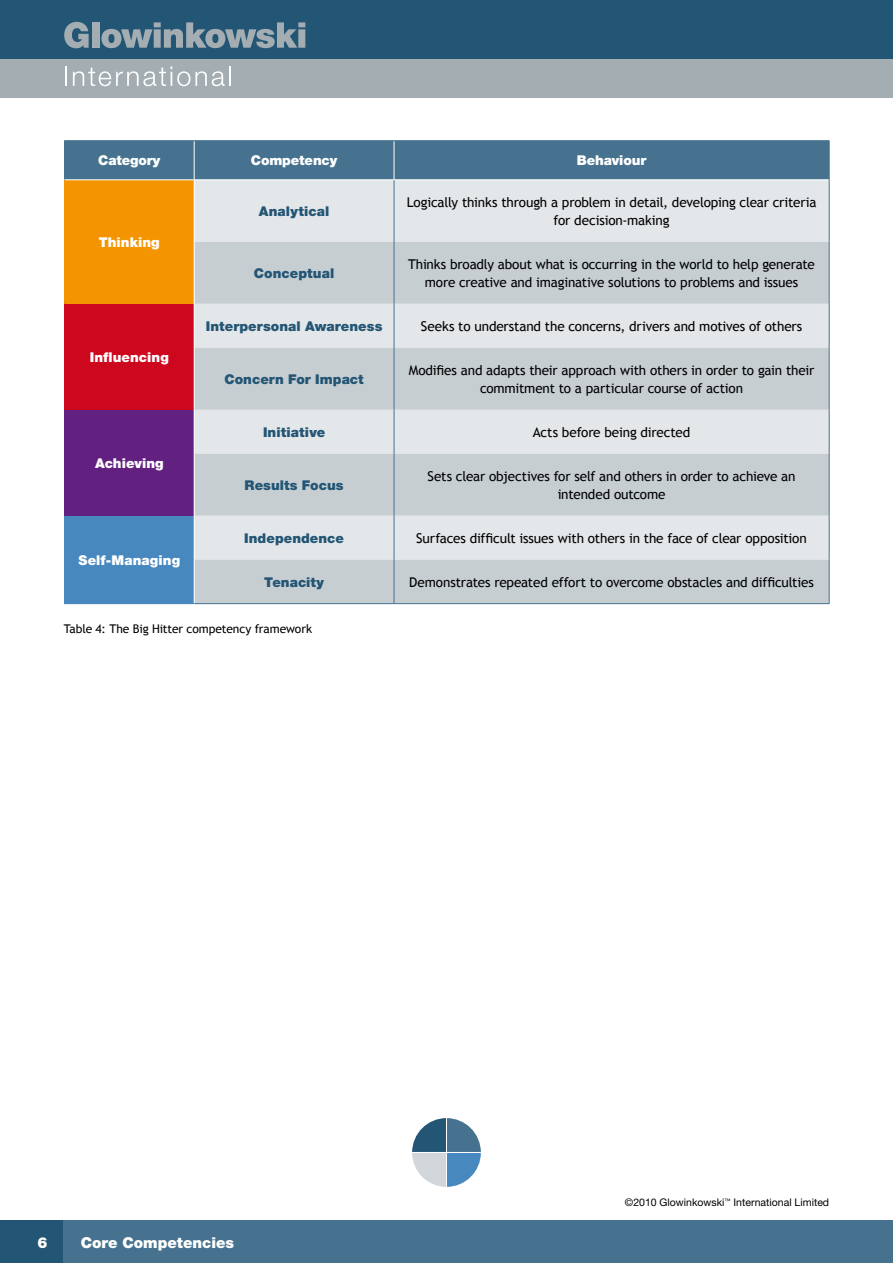
<style>
.page{position:relative;width:893px;height:1263px;background:#fff}
.page>*{position:absolute;margin:0;border:0;box-sizing:border-box;transform-origin:0 0}
.t1{font:900 15px "Helvetica Neue";color:#fff}
.t2{font:13.5px/18px "Trebuchet MS";letter-spacing:-.015em;color:#000;text-align:center}
.t3{font:900 13.5px "Helvetica Neue";letter-spacing:.005em;color:#235574}
.t4{font:900 13.5px "Helvetica Neue";color:#fff}
.t5{font:12px "Trebuchet MS";letter-spacing:-.01em;color:#000}
.t6{font:10.5px "Helvetica Neue";color:#000}
</style>
<div class="page">
<div style="left:0;top:0;width:893px;height:66px;background:#235574"></div>
<div style="left:0;top:59px;width:893px;height:39px;background:#a3adb2"></div>
<svg style="left:64px;top:22px;width:25px;height:26px"></svg>
<div style="left:92px;top:22px;width:7px;height:26px;background:#a3adb2"></div>
<svg style="left:101px;top:22px;width:204px;height:26px"></svg>
<hr style="left:65px;top:66px;width:2px;height:20px;background:#fff">
<svg style="left:73px;top:66px;width:152px;height:20px"></svg>
<hr style="left:229px;top:66px;width:2px;height:20px;background:#fff">
<div style="left:0;top:1220px;width:64px;height:43px;background:#235574"></div>
<div style="left:64px;top:1220px;width:829px;height:43px;background:#467290"></div>
<div style="left:65px;top:141px;width:764px;height:38px;background:#467290"></div>
<div style="left:65px;top:180px;width:129px;height:124px;background:#f39400"></div>
<div style="left:195px;top:180px;width:634px;height:62px;background:#e3e7e9"></div>
<svg style="left:195px;top:242px;width:634px;height:361px;background:#d1d6da"></svg>
<div style="left:65px;top:304px;width:129px;height:106px;background:#cd071e"></div>
<div style="left:65px;top:410px;width:129px;height:106px;background:#622181"></div>
<div style="left:65px;top:516px;width:129px;height:88px;background:#4788bf"></div>
<hr style="left:194px;top:141px;width:1px;height:38px;background:#fff">
<hr style="left:394px;top:141px;width:1px;height:38px;background:#fff">
<hr style="left:64px;top:516px;width:1px;height:44px;background:#4788bf">
<hr style="left:64px;top:560px;width:1px;height:43px;background:#4788bf">
<hr style="left:64px;top:603px;width:130px;height:1px;background:#4788bf">
<hr style="left:64px;top:180px;width:1px;height:62px;background:#f39400">
<hr style="left:64px;top:242px;width:1px;height:62px;background:#f39400">
<hr style="left:64px;top:304px;width:1px;height:44px;background:#cd071e">
<hr style="left:64px;top:348px;width:1px;height:62px;background:#cd071e">
<hr style="left:64px;top:410px;width:1px;height:44px;background:#622181">
<hr style="left:64px;top:454px;width:1px;height:62px;background:#622181">
<hr style="left:64px;top:140px;width:130px;height:1px;background:#467290">
<hr style="left:64px;top:141px;width:1px;height:38px;background:#467290">
<hr style="left:194px;top:140px;width:200px;height:1px;background:#467290">
<hr style="left:394px;top:140px;width:435px;height:1px;background:#467290">
<hr style="left:829px;top:141px;width:1px;height:39px;background:#467290">
<hr style="left:394px;top:180px;width:1px;height:62px;background:#467290">
<hr style="left:829px;top:180px;width:1px;height:62px;background:#467290">
<hr style="left:394px;top:242px;width:1px;height:62px;background:#467290">
<hr style="left:829px;top:242px;width:1px;height:62px;background:#467290">
<hr style="left:394px;top:304px;width:1px;height:44px;background:#467290">
<hr style="left:829px;top:304px;width:1px;height:44px;background:#467290">
<hr style="left:394px;top:348px;width:1px;height:62px;background:#467290">
<hr style="left:829px;top:348px;width:1px;height:62px;background:#467290">
<hr style="left:394px;top:410px;width:1px;height:44px;background:#467290">
<hr style="left:829px;top:410px;width:1px;height:44px;background:#467290">
<hr style="left:394px;top:454px;width:1px;height:62px;background:#467290">
<hr style="left:829px;top:454px;width:1px;height:62px;background:#467290">
<hr style="left:394px;top:516px;width:1px;height:44px;background:#467290">
<hr style="left:829px;top:516px;width:1px;height:44px;background:#467290">
<hr style="left:394px;top:560px;width:1px;height:43px;background:#467290">
<hr style="left:829px;top:560px;width:1px;height:43px;background:#467290">
<hr style="left:194px;top:603px;width:200px;height:1px;background:#467290">
<hr style="left:394px;top:603px;width:435px;height:1px;background:#467290">
<svg style="left:412px;top:1118px;width:69px;height:69px"></svg>
<hr style="left:412px;top:1152px;width:69px;height:1px;background:#fff">
<hr style="left:446px;top:1118px;width:1px;height:69px;background:#fff">
<p class="t4" style="left:98px;top:153px;width:64px">Category</p>
<p class="t4" style="left:251px;top:153px;width:88px">Competency</p>
<p class="t4" style="left:577px;top:153px;width:71px">Behaviour</p>
<p class="t4" style="left:99px;top:234px;width:62px">Thinking</p>
<p class="t4" style="left:90px;top:349px;width:81px">Influencing</p>
<p class="t4" style="left:95px;top:455px;width:70px">Achieving</p>
<p class="t3" style="left:259px;top:203px;width:72px">Analytical</p>
<p class="t2" style="left:407px;top:193px;width:411px">Logically thinks through a problem in detail, developing clear criteria for decision-making</p>
<p class="t3" style="left:254px;top:265px;width:82px">Conceptual</p>
<p class="t2" style="left:408px;top:255px;width:408px">Thinks broadly about what is occurring in the world to help generate more creative and imaginative solutions to problems and issues</p>
<p class="t3" style="left:206px;top:318px;width:178px">Interpersonal Awareness</p>
<p class="t2" style="left:421px;top:317px;width:383px">Seeks to understand the concerns, drivers and motives of others</p>
<p class="t3" style="left:224px;top:371px;width:141px">Concern For Impact</p>
<p class="t2" style="left:409px;top:361px;width:407px">Modifies and adapts their approach with others in order to gain their commitment to a particular course of action</p>
<p class="t3" style="left:263px;top:424px;width:64px">Initiative</p>
<p class="t2" style="left:533px;top:423px;width:159px">Acts before being directed</p>
<p class="t3" style="left:245px;top:477px;width:101px">Results Focus</p>
<p class="t2" style="left:428px;top:467px;width:369px">Sets clear objectives for self and others in order to achieve an intended outcome</p>
<p class="t3" style="left:244px;top:530px;width:101px">Independence</p>
<p class="t2" style="left:416px;top:529px;width:392px">Surfaces difficult issues with others in the face of clear opposition</p>
<p class="t3" style="left:264px;top:574px;width:61px">Tenacity</p>
<p class="t2" style="left:409px;top:573px;width:406px">Demonstrates repeated effort to overcome obstacles and difficulties</p>
<p class="t5" style="left:64px;top:621px;width:250px">Table 4: The Big Hitter competency framework</p>
<p class="t4" style="left:78px;top:552px;width:103px">Self-Managing</p>
<p class="t1" style="left:38px;top:1233px;width:12px">6</p>
<p class="t1" style="left:81px;top:1233px;width:155px">Core Competencies</p>
<p class="t6" style="left:625px;top:1196px;width:206px">©2010 Glowinkowski<sup>™</sup> International Limited</p>
</div>
